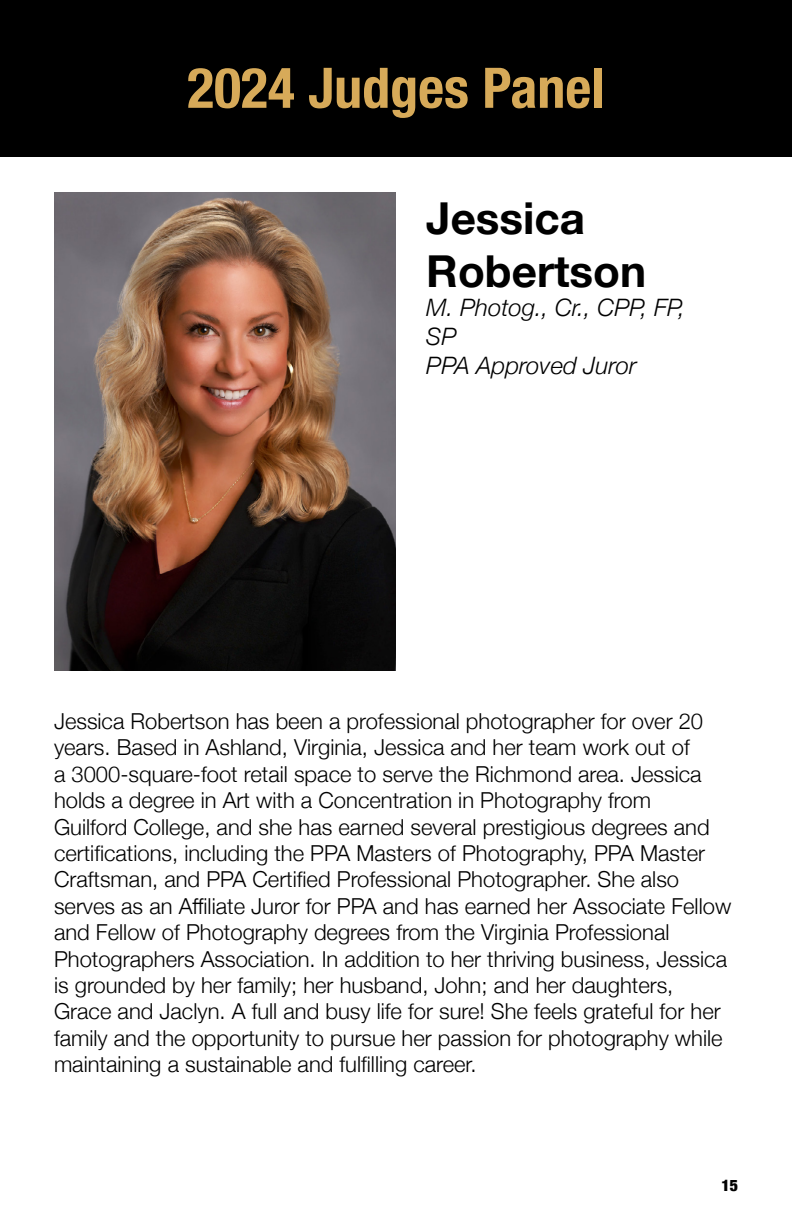
<style>
.page{position:relative;width:792px;height:1224px;background:#fff}
.page>*{position:absolute;margin:0;border:0;box-sizing:border-box;transform-origin:0 0}
.t1{font:700 condensed 56px "Helvetica Neue";color:#d7aa59}
.t2{font:700 44px/52.8px "Helvetica Neue";color:#000}
.t3{font:italic 300 24px/28.8px "Helvetica Neue";color:#000}
.t4{font:300 22px/26.4px "Helvetica Neue";color:#000}
.t5{font:900 condensed 16px "Helvetica Neue";color:#000}
</style>
<div class="page">
<img style="left:54px;top:192px;width:342px;height:478px">
<div style="left:0;top:0;width:792px;height:157px;background:#000"></div>
<h1 class="t1" style="left:187px;top:41px;width:419px">2024 Judges Panel</h1>
<h2 class="t2" style="left:426px;top:193px;width:221px">Jessica<br>Robertson</h2>
<p class="t3" style="left:426px;top:291px;width:261px">M. Photog., Cr., CPP, FP,<br>SP<br>PPA Approved Juror</p>
<p class="t4" style="left:54px;top:706px;width:679px">Jessica Robertson has been a professional photographer for over 20 years. Based in Ashland, Virginia, Jessica and her team work out of<br>a 3000-square-foot retail space to serve the Richmond area. Jessica holds a degree in Art with a Concentration in Photography from<br>Guilford College, and she has earned several prestigious degrees and certifications, including the PPA Masters of Photography, PPA Master Craftsman, and PPA Certified Professional Photographer. She also serves as an Affiliate Juror for PPA and has earned her Associate Fellow and Fellow of Photography degrees from the Virginia Professional Photographers Association. In addition to her thriving business, Jessica is grounded by her family; her husband, John; and her daughters, Grace and Jaclyn. A full and busy life for sure! She feels grateful for her family and the opportunity to pursue her passion for photography while maintaining a sustainable and fulfilling career.</p>
<p class="t5" style="left:721px;top:1172px;width:18px">15</p>
</div>
